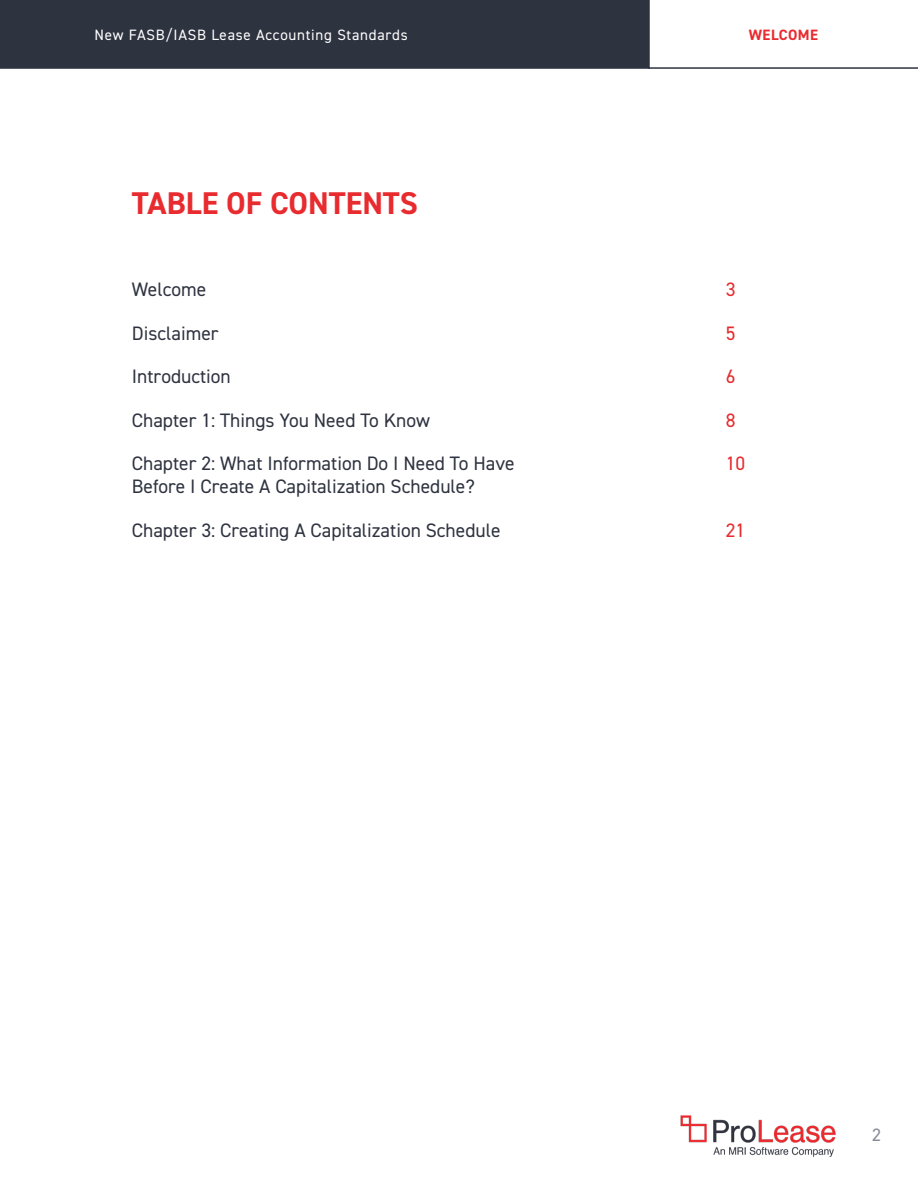
<style>
.page{position:relative;width:918px;height:1188px;background:#fff}
.page>*{position:absolute;margin:0;border:0;box-sizing:border-box;transform-origin:0 0}
.t1{font:700 31.5px "DIN2014";color:#e82b2f}
.t2{font:19.5px "DIN2014";color:#2e3340}
.t3{font:19.5px "DIN2014";color:#e82b2f}
.t4{font:18px "DIN2014";color:#878a97}
.t5{font:15px "DIN2014";letter-spacing:.05em;color:#fff}
.t6{font:700 15px "DIN2014";letter-spacing:.035em;color:#ea2a2e}
</style>
<div class="page">
<svg style="left:650px;top:67px;width:268px;height:2px"></svg>
<div style="left:0;top:0;width:650px;height:69px;background:#2e3340"></div>
<img style="left:680px;top:1116px;width:156px;height:41px">
<p class="t5" style="left:94px;top:26px;width:315px">New FASB/IASB Lease Accounting Standards</p>
<p class="t6" style="left:749px;top:25px;width:71px">WELCOME</p>
<p class="t1" style="left:132px;top:182px;width:288px">TABLE OF CONTENTS</p>
<p class="t2" style="left:132px;top:277px;width:76px">Welcome</p>
<p class="t3" style="left:726px;top:277px;width:11px">3</p>
<p class="t2" style="left:132px;top:321px;width:88px">Disclaimer</p>
<p class="t3" style="left:726px;top:321px;width:11px">5</p>
<p class="t2" style="left:132px;top:364px;width:100px">Introduction</p>
<p class="t3" style="left:726px;top:364px;width:11px">6</p>
<p class="t2" style="left:132px;top:408px;width:300px">Chapter 1: Things You Need To Know</p>
<p class="t3" style="left:726px;top:408px;width:11px">8</p>
<p class="t2" style="left:132px;top:451px;width:384px">Chapter 2: What Information Do I Need To Have</p>
<p class="t3" style="left:726px;top:451px;width:21px">10</p>
<p class="t2" style="left:132px;top:475px;width:345px">Before I Create A Capitalization Schedule?</p>
<p class="t2" style="left:132px;top:518px;width:370px">Chapter 3: Creating A Capitalization Schedule</p>
<p class="t3" style="left:726px;top:518px;width:21px">21</p>
<p class="t4" style="left:872px;top:1124px;width:10px">2</p>
</div>
